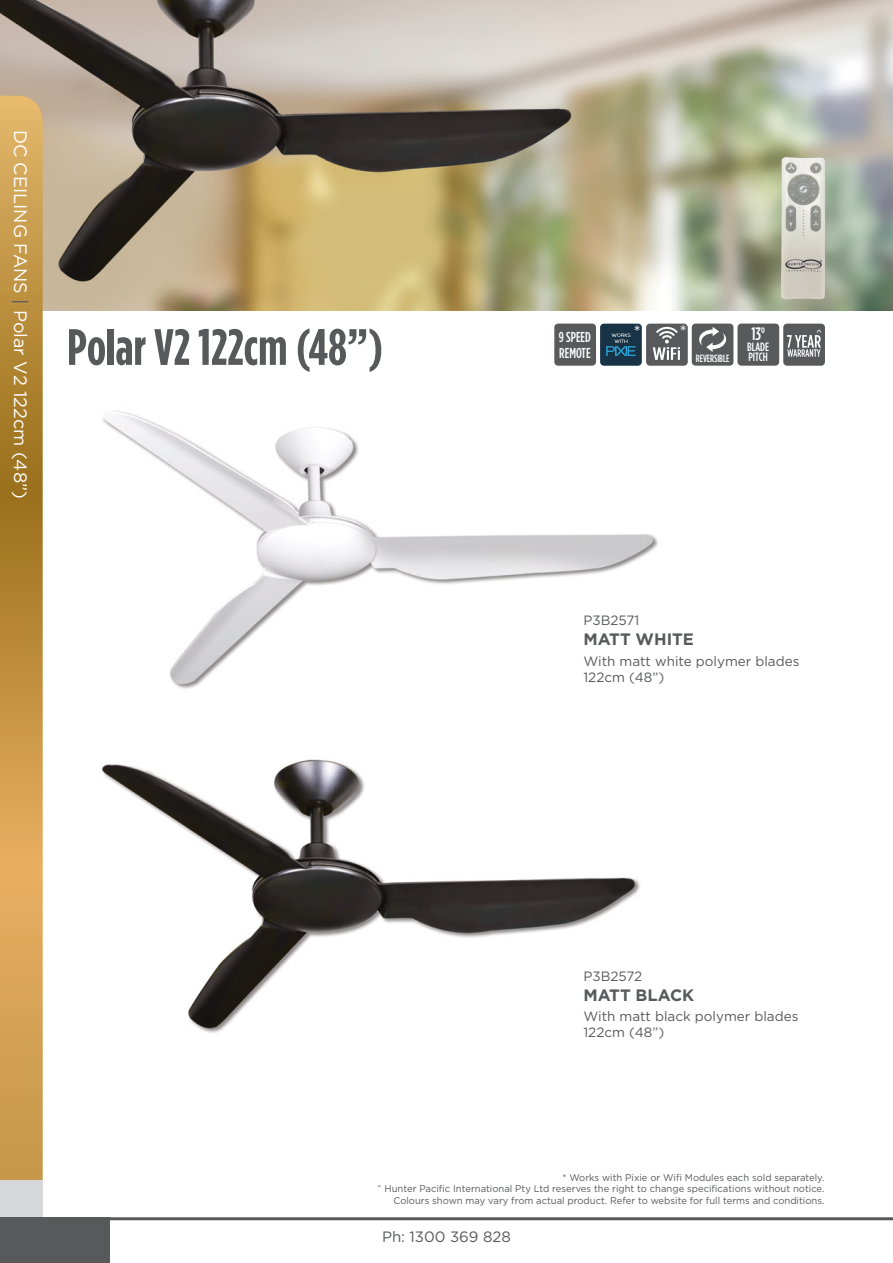
<style>
.page{position:relative;width:893px;height:1263px;background:#fff}
.page>*{position:absolute;margin:0;border:0;box-sizing:border-box;transform-origin:0 0}
.t1{font:700 51px "Gotham Condensed";color:#58595b}
.t2{font:18px "Gotham";color:#fff}
.t3{font:500 18px "Gotham Condensed";color:#fff}
.t4{font:700 16.5px "Gotham";color:#58595b}
.t5{font:15px "Gotham";color:#58595b}
.t6{font:500 14.4px/16px "Gotham Condensed";color:#fff}
.t7{font:13.5px/16.2px "Gotham";color:#58595b}
.t8{font:500 12px "Gotham Condensed";color:#fff}
.t9{font:500 10.5px "Gotham Condensed";color:#fff;scale:.95 1}
.t10{font:9.75px/11.7px "Gotham";color:#58595b;text-align:right}
.s1{color:#58595b}
</style>
<div class="page">
<img style="left:0;top:0;width:893px;height:310px">
<svg style="left:0;top:96px;width:43px;height:1084px;background:#c69647"></svg>
<div style="left:0;top:1180px;width:43px;height:37px;background:#d5d7d8"></div>
<img style="left:103px;top:410px;width:555px;height:279px">
<img style="left:102px;top:759px;width:538px;height:274px">
<img style="left:781px;top:157px;width:44px;height:142px">
<div style="left:554px;top:324px;width:42px;height:42px;background:#58595b;border-radius:4px"></div>
<div style="left:737px;top:324px;width:42px;height:42px;background:#58595b;border-radius:4px"></div>
<div style="left:783px;top:324px;width:42px;height:42px;background:#58595b;border-radius:4px"></div>
<svg style="left:787px;top:330px;width:34px;height:27px"></svg>
<div style="left:692px;top:324px;width:41px;height:42px;background:#58595b;border-radius:4px"></div>
<svg style="left:699px;top:327px;width:28px;height:25px"></svg>
<div style="left:600px;top:324px;width:42px;height:42px;background:#173345;border-radius:4px"></div>
<svg style="left:606px;top:325px;width:34px;height:31px"></svg>
<div style="left:646px;top:324px;width:42px;height:42px;background:#58595b;border-radius:4px"></div>
<svg style="left:653px;top:325px;width:33px;height:35px"></svg>
<hr style="left:0;top:1217px;width:893px;height:3px;background:#58595b">
<div style="left:0;top:1218px;width:109px;height:45px;background:#58595b"></div>
<h2 class="t2" style="left:31px;top:130px;width:370px;rotate:90deg">DC CEILING FANS <span class="s1">|</span> Polar V2 122cm (48”)</h2>
<h1 class="t1" style="left:67px;top:318px;width:318px">Polar V2 122cm (48”)</h1>
<h3 class="t6" style="left:559px;top:329px;width:34px">9 SPEED<br>REMOTE</h3>
<h2 class="t3" style="left:751px;top:324px;width:15px">13<sup>o</sup></h2>
<p class="t8" style="left:747px;top:340px;width:23px">BLADE</p>
<p class="t9" style="left:696px;top:353px;width:37px">REVERSIBLE</p>
<p class="t8" style="left:748px;top:350px;width:21px">PITCH</p>
<h3 class="t7" style="left:583px;top:612px;width:57px">P3B2571</h3>
<h3 class="t4" style="left:583px;top:630px;width:112px">MATT WHITE</h3>
<h3 class="t7" style="left:583px;top:653px;width:218px">With matt white polymer blades<br>122cm (48”)</h3>
<h3 class="t7" style="left:583px;top:968px;width:60px">P3B2572</h3>
<h3 class="t4" style="left:583px;top:985px;width:112px">MATT BLACK</h3>
<h3 class="t7" style="left:583px;top:1008px;width:217px">With matt black polymer blades<br>122cm (48”)</h3>
<p class="t10" style="left:377px;top:1171px;width:449px">* Works with Pixie or Wifi Modules each sold separately.<br>^ Hunter Pacific International Pty Ltd reserves the right to change specifications without notice.<br>Colours shown may vary from actual product. Refer to website for full terms and conditions.</p>
<h3 class="t5" style="left:382px;top:1228px;width:130px">Ph: 1300 369 828</h3>
</div>
